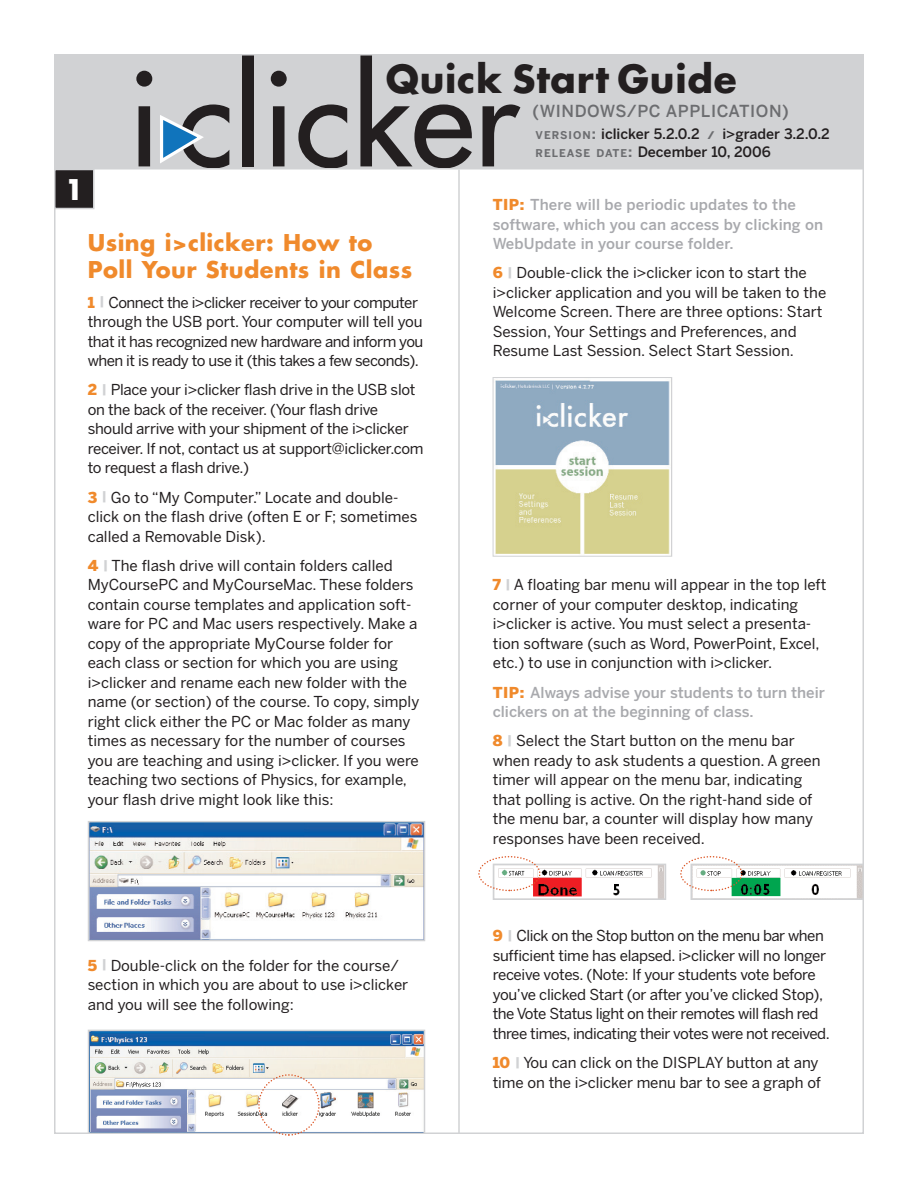
<style>
.page{position:relative;width:918px;height:1188px;background:#fff}
.page>*{position:absolute;margin:0;border:0;box-sizing:border-box;transform-origin:0 0}
.t1{font:700 37.5px "Futura";letter-spacing:.02em;color:#231f20}
.t2{font:700 27.75px "Futura";color:#fff}
.t3{font:700 22.5px/27px "Futura";letter-spacing:.02em;color:#f08a2c}
.t4{font:500 16.5px "Benton Sans";letter-spacing:.035em;color:#6c6d70}
.t5{font:15px/19.5px "Benton Sans";letter-spacing:-.005em;color:#231f20}
.t6{font:15px/19.5px "Benton Sans";letter-spacing:-.035em;color:#231f20}
.t7{font:500 15px/19.5px "Benton Sans";color:#a8a9ad}
.t8{font:500 14.25px/17.7px "Benton Sans";color:#231f20}
.s1{font-weight:700;font-size:10.65px;color:#6c6d70}
.s2{font-weight:700;color:#6c6d70}
.s3{font-weight:900;font-size:10.5px;color:#6c6d70}
.s4{font-weight:900;color:#f08a2c}
.s5{font-weight:900;font-size:12px;color:#d1d2d4}
</style>
<div class="page">
<div style="left:54px;top:54px;width:810px;height:115px;background:#d1d2d4"></div>
<div style="left:242px;top:55px;width:12px;height:111px;background:#231f20"></div>
<svg style="left:271px;top:71px;width:16px;height:95px"></svg>
<svg style="left:298px;top:104px;width:49px;height:64px"></svg>
<svg style="left:360px;top:57px;width:112px;height:111px"></svg>
<svg style="left:483px;top:104px;width:37px;height:62px"></svg>
<svg style="left:136px;top:71px;width:93px;height:97px"></svg>
<hr style="left:54px;top:168px;width:810px;height:2px;background:#d1d2d4">
<hr style="left:458px;top:170px;width:2px;height:964px;background:#d1d2d4">
<div style="left:55px;top:170px;width:39px;height:38px;background:#231f20"></div>
<div style="left:54px;top:169px;width:40px;height:40px;border:2px solid #d1d2d4"></div>
<img style="left:91px;top:824px;width:331px;height:114px">
<div style="left:88px;top:821px;width:337px;height:120px;border:2px solid #d1d2d4"></div>
<img style="left:91px;top:1033px;width:331px;height:98px">
<div style="left:88px;top:1030px;width:337px;height:104px;border:2px solid #d1d2d4"></div>
<svg style="left:257px;top:1073px;width:63px;height:63px"></svg>
<img style="left:495px;top:380px;width:175px;height:174px">
<div style="left:493px;top:377px;width:179px;height:180px;border:1px solid #d1d2d4"></div>
<img style="left:533px;top:867px;width:130px;height:30px">
<div style="left:493px;top:864px;width:173px;height:36px;border:2px solid #d1d2d4"></div>
<img style="left:731px;top:867px;width:130px;height:30px">
<div style="left:691px;top:864px;width:173px;height:36px;border:2px solid #d1d2d4"></div>
<svg style="left:478px;top:856px;width:63px;height:36px"></svg>
<svg style="left:680px;top:856px;width:63px;height:36px"></svg>
<h2 class="t2" style="left:65px;top:177px;width:21px">1</h2>
<h1 class="t1" style="left:386px;top:62px;width:353px">Quick Start Guide</h1>
<p class="t4" style="left:533px;top:104px;width:258px">(WINDOWS/PC APPLICATION)</p>
<p class="t8" style="left:536px;top:126px;width:296px"><span class="s1">VERSION</span><span class="s2">:</span> iclicker 5.2.0.2 <span class="s3">/</span> i&gt;grader 3.2.0.2<br><span class="s1">RELEASE DATE</span><span class="s2">:</span> December 10, 2006</p>
<h3 class="t3" style="left:88px;top:231px;width:326px">Using i&gt;clicker: How to<br>Poll Your Students in Class</h3>
<p class="t6" style="left:88px;top:294px;width:337px"><span class="s4">1</span> <span class="s5">|</span> Connect the i&gt;clicker receiver to your computer through the USB port. Your computer will tell you that it has recognized new hardware and inform you when it is ready to use it (this takes a few seconds).</p>
<p class="t5" style="left:88px;top:381px;width:337px"><span class="s4">2</span> <span class="s5">|</span> Place your i&gt;clicker flash drive in the USB slot on the back of the receiver. (Your flash drive should arrive with your shipment of the i&gt;clicker receiver. If not, contact us at support@iclicker.com to request a flash drive.)</p>
<p class="t5" style="left:88px;top:489px;width:331px"><span class="s4">3</span> <span class="s5">|</span> Go to “My Computer.” Locate and double&shy;click on the flash drive (often E or F; sometimes called a Removable Disk).</p>
<p class="t5" style="left:88px;top:557px;width:333px"><span class="s4">4</span> <span class="s5">|</span> The flash drive will contain folders called MyCoursePC and MyCourseMac. These folders contain course templates and application soft&shy;ware for PC and Mac users respectively. Make a copy of the appropriate MyCourse folder for each class or section for which you are using i&gt;clicker and rename each new folder with the name (or section) of the course. To copy, simply right click either the PC or Mac folder as many times as necessary for the number of courses you are teaching and using i&gt;clicker. If you were teaching two sections of Physics, for example, your flash drive might look like this:</p>
<p class="t7" style="left:493px;top:196px;width:332px"><span class="s4">TIP:</span> There will be periodic updates to the software, which you can access by clicking on<br>WebUpdate in your course folder.</p>
<p class="t5" style="left:493px;top:264px;width:335px"><span class="s4">6</span> <span class="s5">|</span> Double-click the i&gt;clicker icon to start the i&gt;clicker application and you will be taken to the Welcome Screen. There are three options: Start Session, Your Settings and Preferences, and Resume Last Session. Select Start Session.</p>
<p class="t5" style="left:493px;top:576px;width:335px"><span class="s4">7</span> <span class="s5">|</span> A floating bar menu will appear in the top left corner of your computer desktop, indicating i&gt;clicker is active. You must select a presenta&shy;tion software (such as Word, PowerPoint, Excel, etc.) to use in conjunction with i&gt;clicker.</p>
<p class="t7" style="left:493px;top:684px;width:334px"><span class="s4">TIP:</span> Always advise your students to turn their clickers on at the beginning of class.</p>
<p class="t5" style="left:493px;top:732px;width:329px"><span class="s4">8</span> <span class="s5">|</span> Select the Start button on the menu bar when ready to ask students a question. A green timer will appear on the menu bar, indicating that polling is active. On the right-hand side of the menu bar, a counter will display how many responses have been received.</p>
<p class="t5" style="left:88px;top:957px;width:322px"><span class="s4">5</span> <span class="s5">|</span> Double-click on the folder for the course/ section in which you are about to use i&gt;clicker and you will see the following:</p>
<p class="t6" style="left:493px;top:927px;width:339px"><span class="s4">9</span> <span class="s5">|</span> Click on the Stop button on the menu bar when sufficient time has elapsed. i&gt;clicker will no longer receive votes. (Note: If your students vote before you’ve clicked Start (or after you’ve clicked Stop), the Vote Status light on their remotes will flash red three times, indicating their votes were not received.</p>
<p class="t5" style="left:493px;top:1054px;width:330px"><span class="s4">10</span> <span class="s5">|</span> You can click on the DISPLAY button at any time on the i&gt;clicker menu bar to see a graph of</p>
</div>
